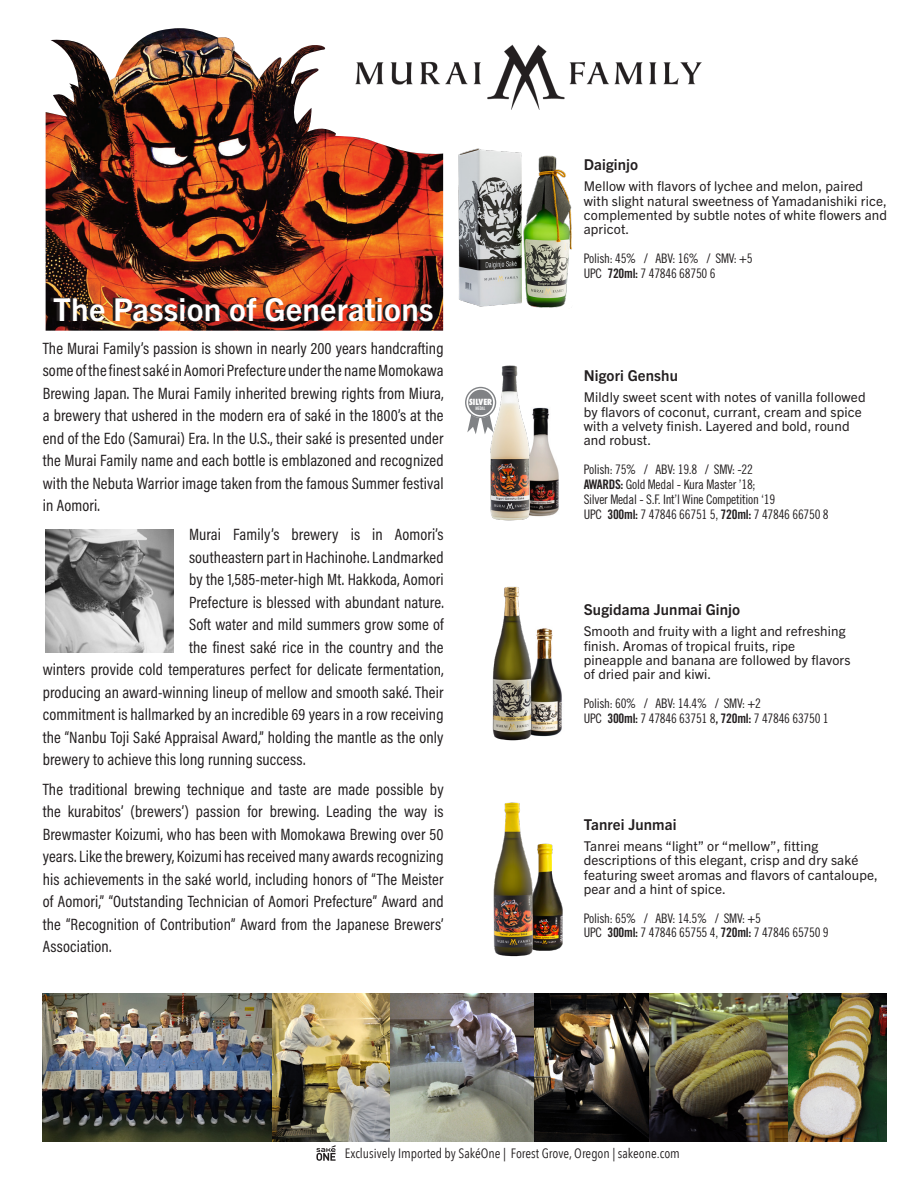
<style>
.page{position:relative;width:918px;height:1188px;background:#fff}
.page>*{position:absolute;margin:0;border:0;box-sizing:border-box;transform-origin:0 0}
.t1{font:700 31.5px "Trade Gothic Next LT Pro";letter-spacing:.01em;color:#fff}
.t2{font:16.5px/22.5px "Acumin Variable Concept";letter-spacing:.01em;color:#231f20;text-align:justify}
.t3{font:700 15px "Trade Gothic Next LT Pro";letter-spacing:.01em;color:#231f20}
.t4{font:13.5px/14.2px "Trade Gothic Next LT Pro";letter-spacing:.01em;color:#231f20}
.t5{font:13.5px "Avenir Next Condensed";color:#231f20}
.t6{font:13.2px/15px "Trade Gothic LT Pro Cn 18";letter-spacing:-.02em;color:#231f20}
.t7{font:800 condensed 8.25px "Futura";color:#fff}
.t8{font:500 condensed 4.65px "Futura";color:#fff}
.s1{font-family:"Trade Gothic LT Pro Bd Cn 20"}
</style>
<div class="page">
<img style="left:43px;top:994px;width:844px;height:148px">
<img style="left:46px;top:28px;width:397px;height:303px">
<svg style="left:51px;top:297px;width:379px;height:24px;background:#702e1d"></svg>
<img style="left:324px;top:38px;width:378px;height:71px">
<img style="left:458px;top:148px;width:114px;height:160px">
<svg style="left:316px;top:1145px;width:20px;height:16px"></svg>
<img style="left:46px;top:529px;width:128px;height:124px">
<img style="left:537px;top:407px;width:22px;height:110px">
<img style="left:484px;top:365px;width:53px;height:156px">
<svg style="left:467px;top:389px;width:26px;height:45px"></svg>
<div style="left:467px;top:388px;width:28px;height:29px;background:#808285;border-radius:50%"></div>
<div style="left:465px;top:387px;width:31px;height:31px;border:3px solid #fff;border-radius:50%"></div>
<div style="left:465px;top:387px;width:31px;height:31px;border:1px solid #808285;border-radius:50%"></div>
<img style="left:539px;top:628px;width:23px;height:109px">
<img style="left:492px;top:586px;width:47px;height:155px">
<img style="left:540px;top:843px;width:23px;height:108px">
<img style="left:493px;top:802px;width:47px;height:155px">
<p class="t1" style="left:53px;top:288px;width:382px">The Passion of Generations</p>
<p class="t2" style="left:43px;top:336px;width:402px">The Murai Family’s passion is shown in nearly 200 years handcrafting some of the finest saké in Aomori Prefecture under the name Momokawa Brewing Japan. The Murai Family inherited brewing rights from Miura, a brewery that ushered in the modern era of saké in the 1800’s at the end of the Edo (Samurai) Era. In the U.S., their saké is presented under the Murai Family name and each bottle is emblazoned and recognized with the Nebuta Warrior image taken from the famous Summer festival in Aomori.</p>
<p class="t2" style="left:189px;top:523px;width:256px">Murai Family’s brewery is in Aomori’s</p>
<p class="t2" style="left:189px;top:545px;width:256px">southeastern part in Hachinohe. Landmarked</p>
<p class="t2" style="left:189px;top:568px;width:256px">by the 1,585-meter-high Mt. Hakkoda, Aomori</p>
<p class="t2" style="left:189px;top:590px;width:256px">Prefecture is blessed with abundant nature.</p>
<p class="t2" style="left:189px;top:613px;width:256px">Soft water and mild summers grow some of</p>
<p class="t2" style="left:189px;top:635px;width:256px">the finest saké rice in the country and the</p>
<p class="t2" style="left:43px;top:658px;width:402px">winters provide cold temperatures perfect for delicate fermentation,</p>
<p class="t2" style="left:43px;top:680px;width:402px">producing an award-winning lineup of mellow and smooth saké. Their</p>
<p class="t2" style="left:43px;top:703px;width:402px">commitment is hallmarked by an incredible 69 years in a row receiving</p>
<p class="t2" style="left:43px;top:725px;width:402px">the “Nanbu Toji Saké Appraisal Award,” holding the mantle as the only</p>
<p class="t2" style="left:43px;top:748px;width:264px">brewery to achieve this long running success.</p>
<p class="t2" style="left:43px;top:777px;width:402px">The traditional brewing technique and taste are made possible by the kurabitos’ (brewers’) passion for brewing. Leading the way is Brewmaster Koizumi, who has been with Momokawa Brewing over 50 years. Like the brewery, Koizumi has received many awards recognizing his achievements in the saké world, including honors of “The Meister of Aomori,” “Outstanding Technician of Aomori Prefecture” Award and the “Recognition of Contribution” Award from the Japanese Brewers’ Association.</p>
<p class="t7" style="left:469px;top:397px;width:25px">SILVER</p>
<p class="t8" style="left:475px;top:405px;width:11px">MEDAL</p>
<p class="t3" style="left:584px;top:154px;width:56px">Daiginjo</p>
<p class="t4" style="left:584px;top:178px;width:305px">Mellow with flavors of lychee and melon, paired with slight natural sweetness of Yamadanishiki rice, complemented by subtle notes of white flowers and apricot.</p>
<p class="t6" style="left:584px;top:251px;width:170px">Polish: 45% / ABV: 16% / SMV: +5<br>UPC <span class="s1">720ml:</span> 7 47846 68750 6</p>
<p class="t3" style="left:584px;top:365px;width:96px">Nigori Genshu</p>
<p class="t4" style="left:584px;top:389px;width:283px">Mildly sweet scent with notes of vanilla followed by flavors of coconut, currant, cream and spice with a velvety finish. Layered and bold, round and robust.</p>
<p class="t6" style="left:584px;top:462px;width:193px">Polish: 75% / ABV: 19.8 / SMV: -22<br><span class="s1">AWARDS:</span> Gold Medal - Kura Master ’18;<br>Silver Medal - S.F. Int’l Wine Competition ‘19</p>
<p class="t6" style="left:584px;top:506px;width:247px">UPC <span class="s1">300ml:</span> 7 47846 66751 5, <span class="s1">720ml:</span> 7 47846 66750 8</p>
<p class="t3" style="left:584px;top:600px;width:158px">Sugidama Junmai Ginjo</p>
<p class="t4" style="left:584px;top:623px;width:268px">Smooth and fruity with a light and refreshing finish. Aromas of tropical fruits, ripe pineapple and banana are followed by flavors of dried pair and kiwi.</p>
<p class="t6" style="left:584px;top:696px;width:179px">Polish: 60% / ABV: 14.4% / SMV: +2</p>
<p class="t6" style="left:584px;top:710px;width:247px">UPC <span class="s1">300ml:</span> 7 47846 63751 8<span class="s1">, 720ml:</span> 7 47846 63750 1</p>
<p class="t3" style="left:584px;top:814px;width:94px">Tanrei Junmai</p>
<p class="t4" style="left:584px;top:838px;width:296px">Tanrei means “light” or “mellow”, fitting descriptions of this elegant, crisp and dry saké featuring sweet aromas and flavors of cantaloupe, pear and a hint of spice.</p>
<p class="t6" style="left:584px;top:911px;width:179px">Polish: 65% / ABV: 14.5% / SMV: +5</p>
<p class="t6" style="left:584px;top:925px;width:247px">UPC <span class="s1">300ml:</span> 7 47846 65755 4, <span class="s1">720ml:</span> 7 47846 65750 9</p>
<p class="t5" style="left:345px;top:1142px;width:337px">Exclusively Imported by SakéOne | Forest Grove, Oregon | sakeone.com</p>
</div>
